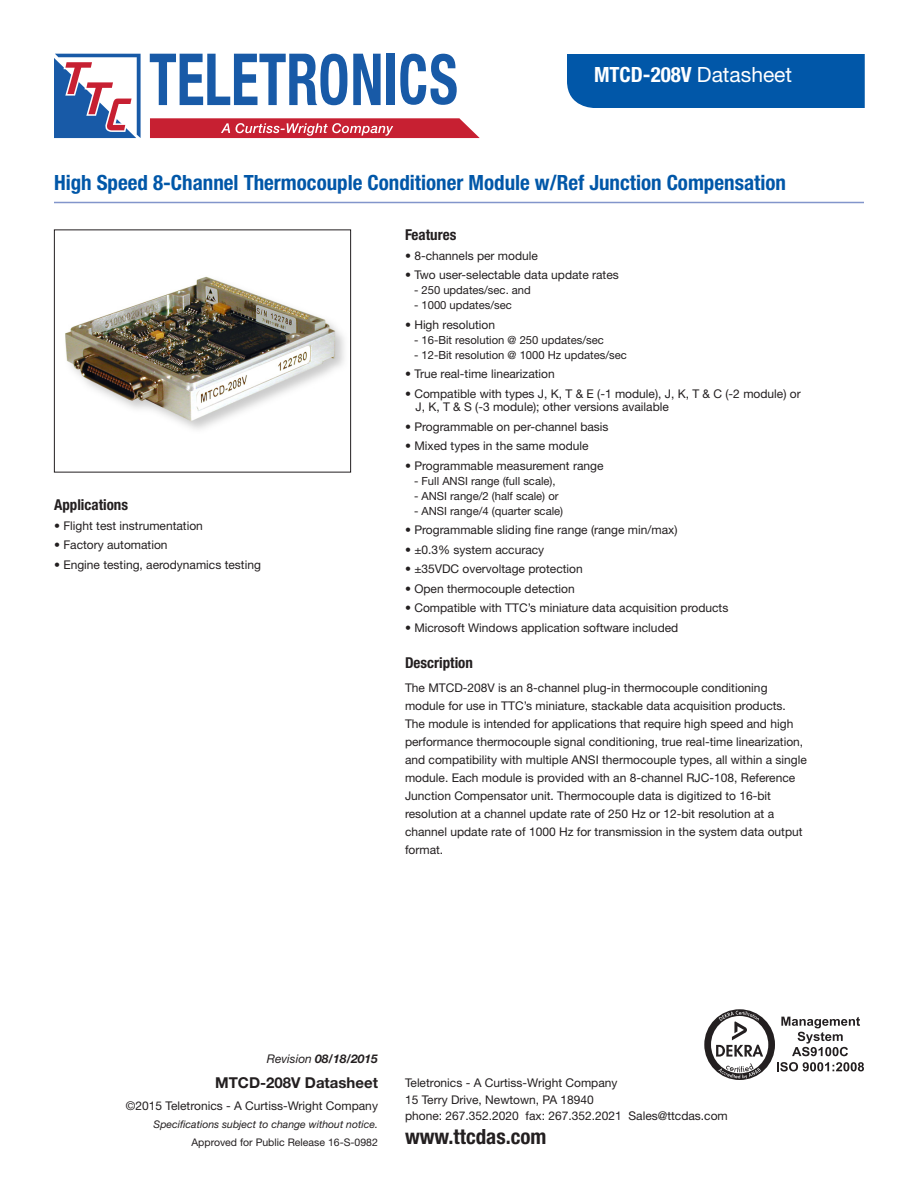
<style>
.page{position:relative;width:918px;height:1188px;background:#fff}
.page>*{position:absolute;margin:0;border:0;box-sizing:border-box;transform-origin:0 0}
.t1{font:700 condensed 21px "Helvetica Neue LT Std";color:#0157a8}
.t2{font:700 condensed 21px "Helvetica Neue LT Std";color:#fff}
.t3{font:700 condensed 21px "Helvetica Neue LT Std";color:#231f20}
.t4{font:700 condensed 15px "Helvetica Neue LT Std";color:#231f20}
.t5{font:700 15px "Helvetica Neue LT Std";color:#231f20}
.t6{font:12px/18px "Helvetica Neue LT Std";color:#231f20}
.t7{font:italic 700 12px "Helvetica Neue LT Std";color:#231f20}
.t8{font:11.25px "Helvetica Neue LT Std";color:#231f20}
.t9{font:italic 10.5px "Helvetica Neue LT Std";color:#231f20}
.t10{font:10.5px "Helvetica Neue LT Std";color:#231f20}
.s1{font-weight:400;font-stretch:normal}
.s2{font-weight:400}
</style>
<div class="page">
<div style="left:567px;top:54px;width:298px;height:54px;background:#0157a8"></div>
<hr style="left:54px;top:202px;width:810px;height:1px;background:#8295cb">
<img style="left:65px;top:276px;width:280px;height:154px">
<div style="left:54px;top:230px;width:297px;height:242px;border:1px solid #231f20"></div>
<svg style="left:704px;top:1009px;width:160px;height:71px"></svg>
<svg style="left:54px;top:54px;width:87px;height:84px"></svg>
<svg style="left:150px;top:54px;width:197px;height:51px"></svg>
<svg style="left:353px;top:54px;width:28px;height:51px"></svg>
<div style="left:387px;top:54px;width:8px;height:51px;background:#185aa7"></div>
<svg style="left:400px;top:54px;width:57px;height:51px"></svg>
<svg style="left:150px;top:118px;width:330px;height:20px"></svg>
<h1 class="t2" style="left:594px;top:62px;width:200px">MTCD-208V <span class="s1">Datasheet</span></h1>
<h1 class="t1" style="left:54px;top:170px;width:733px">High Speed 8-Channel Thermocouple Conditioner Module w/Ref Junction Compensation</h1>
<p class="t4" style="left:54px;top:496px;width:76px">Applications</p>
<p class="t6" style="left:54px;top:516px;width:150px">• Flight test instrumentation</p>
<p class="t6" style="left:54px;top:536px;width:115px">• Factory automation</p>
<p class="t6" style="left:54px;top:555px;width:208px">• Engine testing, aerodynamics testing</p>
<p class="t4" style="left:405px;top:226px;width:53px">Features</p>
<p class="t6" style="left:405px;top:246px;width:134px">• 8-channels per module</p>
<p class="t6" style="left:405px;top:266px;width:215px">• Two user-selectable data update rates</p>
<p class="t8" style="left:414px;top:283px;width:118px">- 250 updates/sec. and</p>
<p class="t8" style="left:414px;top:298px;width:99px">- 1000 updates/sec</p>
<p class="t6" style="left:405px;top:315px;width:92px">• High resolution</p>
<p class="t8" style="left:414px;top:333px;width:191px">- 16-Bit resolution @ 250 updates/sec</p>
<p class="t8" style="left:414px;top:348px;width:214px">- 12-Bit resolution @ 1000 Hz updates/sec</p>
<p class="t6" style="left:405px;top:365px;width:151px">• True real-time linearization</p>
<p class="t6" style="left:416px;top:387px;width:387px;line-height:13.5px;text-indent:-10px">• Compatible with types J, K, T &amp; E (-1 module), J, K, T &amp; C (-2 module) or<br>J, K, T &amp; S (-3 module); other versions available</p>
<p class="t6" style="left:405px;top:417px;width:205px">• Programmable on per-channel basis</p>
<p class="t6" style="left:405px;top:437px;width:185px">• Mixed types in the same module</p>
<p class="t6" style="left:405px;top:456px;width:200px">• Programmable measurement range</p>
<p class="t8" style="left:414px;top:474px;width:143px">- Full ANSI range (full scale),</p>
<p class="t8" style="left:414px;top:489px;width:146px">- ANSI range/2 (half scale) or</p>
<p class="t8" style="left:414px;top:504px;width:151px">- ANSI range/4 (quarter scale)</p>
<p class="t6" style="left:405px;top:521px;width:274px">• Programmable sliding fine range (range min/max)</p>
<p class="t6" style="left:405px;top:540px;width:141px">• ±0.3% system accuracy</p>
<p class="t6" style="left:405px;top:560px;width:179px">• ±35VDC overvoltage protection</p>
<p class="t6" style="left:405px;top:579px;width:171px">• Open thermocouple detection</p>
<p class="t6" style="left:405px;top:599px;width:325px">• Compatible with TTC’s miniature data acquisition products</p>
<p class="t6" style="left:405px;top:618px;width:275px">• Microsoft Windows application software included</p>
<p class="t4" style="left:405px;top:653px;width:69px">Description</p>
<p class="t6" style="left:405px;top:678px;width:403px">The MTCD-208V is an 8-channel plug-in thermocouple conditioning module for use in TTC’s miniature, stackable data acquisition products.<br>The module is intended for applications that require high speed and high performance thermocouple signal conditioning, true real-time linearization, and compatibility with multiple ANSI thermocouple types, all within a single module. Each module is provided with an 8-channel RJC-108, Reference Junction Compensator unit. Thermocouple data is digitized to 16-bit resolution at a channel update rate of 250 Hz or 12-bit resolution at a channel update rate of 1000 Hz for transmission in the system data output format.</p>
<p class="t7" style="left:267px;top:1051px;width:113px"><span class="s2">Revision</span> 08/18/2015</p>
<p class="t5" style="left:215px;top:1073px;width:164px">MTCD-208V Datasheet</p>
<p class="t6" style="left:126px;top:1097px;width:254px">©2015 Teletronics - A Curtiss-Wright Company</p>
<p class="t9" style="left:154px;top:1118px;width:226px">Specifications subject to change without notice.</p>
<p class="t10" style="left:191px;top:1136px;width:188px">Approved for Public Release 16-S-0982</p>
<p class="t6" style="left:405px;top:1074px;width:324px;line-height:16.5px">Teletronics - A Curtiss-Wright Company<br>15 Terry Drive, Newtown, PA 18940<br>phone: 267.352.2020 fax: 267.352.2021 Sales@ttcdas.com</p>
<h1 class="t3" style="left:405px;top:1124px;width:143px">www.ttcdas.com</h1>
</div>
